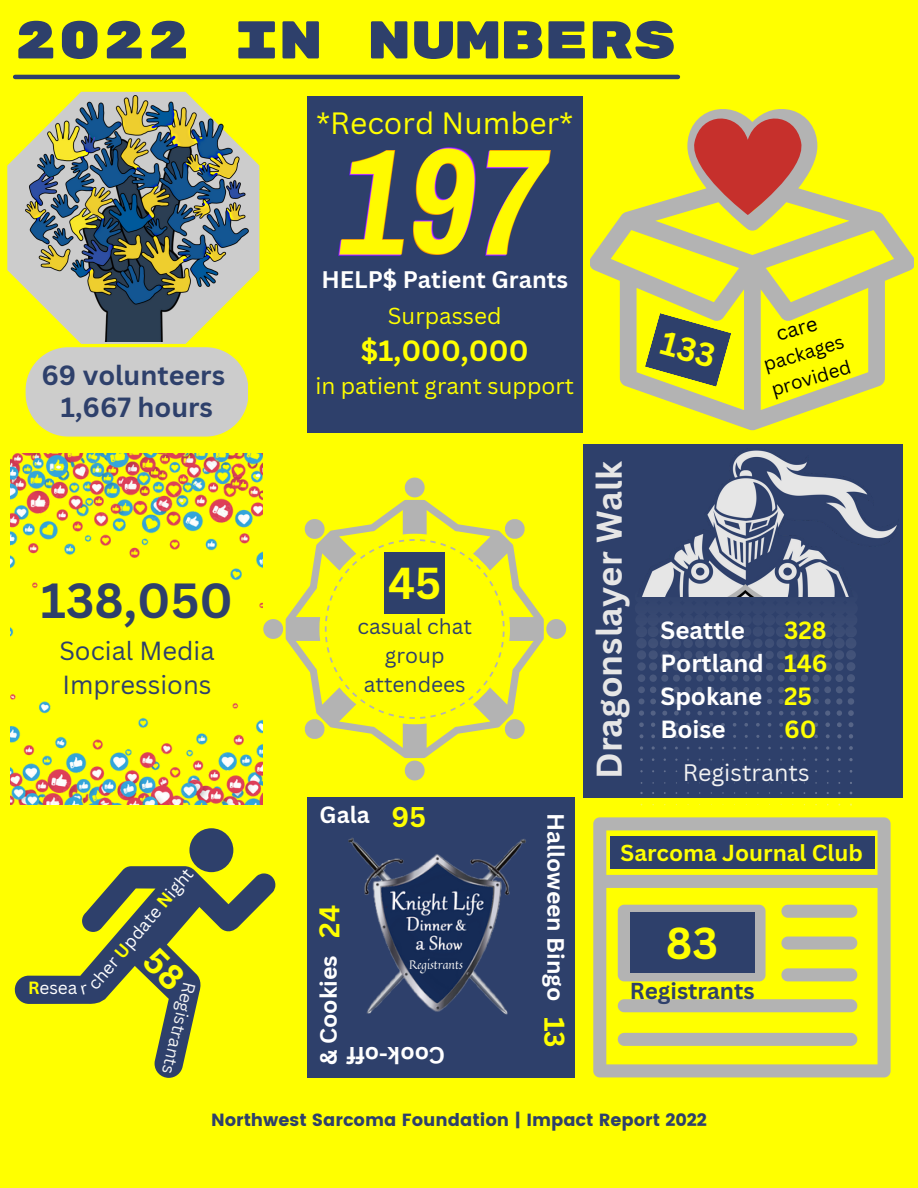
<style>
.page{position:relative;width:918px;height:1188px;background:#ff0}
.page>*{position:absolute;margin:0;border:0;box-sizing:border-box;transform-origin:0 0}
.t1{font:53.1px "Rubik Mono One";letter-spacing:-.015em;color:#2e406b}
.t2{font:700 48px "Canva Sans";color:#2e406b}
.t3{font:700 43.5px "Canva Sans";color:#ff0}
.t4{font:700 34.8px "Canva Sans";color:#e6e6e6}
.t5{font:30px "Canva Sans";color:#ff0}
.t6{font:700 28.5px "Canva Sans";color:#ff0}
.t7{font:700 27.75px "Canva Sans";color:#ff0}
.t8{font:700 27px "Canva Sans";color:#2e406b}
.t9{font:25.5px/34.8px "Canva Sans";color:#2e406b}
.t10{font:700 24.15px/32.8px "Canva Sans";color:#fff}
.t11{font:700 24.15px/32.8px "Canva Sans";color:#ff0}
.t12{font:700 23.4px "Canva Sans";color:#fff}
.t13{font:23.25px "Canva Sans";color:#f2f2f2}
.t14{font:700 22.95px "Canva Sans";color:#fff}
.t15{font:22.5px "Canva Sans";color:#ff0}
.t16{font:700 22.5px "Canva Sans";color:#ff0}
.t17{font:700 22.5px "Canva Sans";color:#2e406b}
.t18{font:21px "Canva Sans";color:#2e406b}
.t19{font:20.1px "Canva Sans";color:#000}
.t20{font:18.75px "Canva Sans";color:#000}
.t21{font:17.55px "Poppins";color:#2e406b}
.t22{font:17.25px "Canva Sans";color:#fff}
.t23{font:17.25px "Canva Sans";color:#f2f2f2}
.t24{font:12.15px "Quintessential";color:#f2f2f2}
.s1{font-weight:700;color:#ff0}
</style>
<div class="page">
<hr style="left:15px;top:75px;width:663px;height:4px;background:#2e406b">
<div style="left:583px;top:445px;width:319px;height:352px;background:#2e406b"></div>
<svg style="left:635px;top:621px;width:223px;height:184px"></svg>
<img style="left:642px;top:450px;width:255px;height:147px">
<svg style="left:7px;top:92px;width:252px;height:252px"></svg>
<svg style="left:286px;top:500px;width:258px;height:258px"></svg>
<svg style="left:405px;top:478px;width:20px;height:19px"></svg>
<svg style="left:405px;top:761px;width:20px;height:19px"></svg>
<svg style="left:263px;top:619px;width:20px;height:20px"></svg>
<svg style="left:546px;top:619px;width:20px;height:20px"></svg>
<svg style="left:304px;top:518px;width:222px;height:222px"></svg>
<div style="left:385px;top:552px;width:60px;height:62px;background:#2e406b"></div>
<svg style="left:591px;top:109px;width:322px;height:321px"></svg>
<svg style="left:689px;top:111px;width:118px;height:104px;background:#c57153"></svg>
<div style="left:189px;top:828px;width:44px;height:44px;background:#2e406b;border-radius:50%"></div>
<svg style="left:14px;top:866px;width:261px;height:212px"></svg>
<svg style="left:593px;top:818px;width:298px;height:259px"></svg>
<svg style="left:618px;top:905px;width:148px;height:76px;background:#adaeac"></svg>
<svg style="left:781px;top:905px;width:76px;height:13px"></svg>
<svg style="left:781px;top:937px;width:76px;height:13px"></svg>
<svg style="left:781px;top:968px;width:76px;height:13px"></svg>
<svg style="left:618px;top:999px;width:239px;height:13px;background:#b4b4ae"></svg>
<svg style="left:618px;top:1033px;width:239px;height:13px;background:#b4b4af"></svg>
<div style="left:610px;top:837px;width:265px;height:32px;background:#2e406b"></div>
<div style="left:630px;top:913px;width:124px;height:60px;background:#2e406b"></div>
<div style="left:307px;top:96px;width:276px;height:337px;background:#2e406b"></div>
<img style="left:338px;top:151px;width:66px;height:104px">
<img style="left:414px;top:148px;width:62px;height:107px">
<img style="left:486px;top:151px;width:65px;height:104px">
<img style="left:11px;top:453px;width:252px;height:351px">
<img style="left:26px;top:95px;width:222px;height:246px">
<svg style="left:26px;top:347px;width:222px;height:90px;background:#d0d0bb"></svg>
<div style="left:307px;top:797px;width:268px;height:281px;background:#2e406b"></div>
<img style="left:349px;top:837px;width:177px;height:178px">
<svg style="left:645px;top:313px;width:86px;height:74px"></svg>
<svg style="left:81px;top:984px;width:8px;height:10px"></svg>
<svg style="left:141px;top:946px;width:46px;height:46px"></svg>
<p class="t1" style="left:13px;top:9px;width:666px">2022 IN NUMBERS</p>
<p class="t5" style="left:316px;top:102px;width:259px">*Record Number*</p>
<h6 class="t8" style="left:41px;top:356px;width:185px">69 volunteers</h6>
<p class="t8" style="left:61px;top:388px;width:154px">1,667 hours</p>
<h6 class="t2" style="left:41px;top:567px;width:194px">138,050</h6>
<h6 class="t9" style="left:59px;top:632px;width:157px">Social Media<br>Impressions</h6>
<h6 class="t22" style="left:28px;top:976px;width:51px"><span class="s1">R</span>esea</h6>
<p class="t22" style="left:82px;top:980px;width:154px;rotate:-50deg">cher <span class="s1">U</span>pdate <span class="s1">N</span>ight</p>
<p class="t23" style="left:201px;top:985px;width:96px;rotate:103deg">Registrants</p>
<h3 class="t12" style="left:321px;top:263px;width:248px">HELP$ Patient Grants</h3>
<p class="t15" style="left:388px;top:299px;width:115px">Surpassed</p>
<p class="t6" style="left:361px;top:330px;width:169px">$1,000,000</p>
<p class="t15" style="left:315px;top:370px;width:260px">in patient grant support</p>
<h5 class="t19" style="left:772px;top:321px;width:44px;rotate:-16deg">care</h5>
<p class="t20" style="left:760px;top:352px;width:85px;rotate:-16deg">packages</p>
<p class="t20" style="left:768px;top:376px;width:83px;rotate:-16deg">provided</p>
<p class="t3" style="left:388px;top:553px;width:55px">45</p>
<h1 class="t18" style="left:357px;top:611px;width:116px">casual chat</h1>
<p class="t18" style="left:385px;top:640px;width:61px">group</p>
<p class="t18" style="left:364px;top:670px;width:104px">attendees</p>
<p class="t14" style="left:320px;top:799px;width:52px">Gala</p>
<p class="t7" style="left:392px;top:797px;width:36px">95</p>
<h6 class="t7" style="left:310px;top:938px;width:34px;rotate:-90deg">24</h6>
<p class="t14" style="left:312px;top:1065px;width:111px;rotate:-90deg">&amp; Cookies</p>
<h6 class="t24" style="left:409px;top:955px;width:55px">Registrants</h6>
<p class="t14" style="left:445px;top:1071px;width:100px;rotate:-180deg">C o o o-k ff</p>
<p class="t14" style="left:572px;top:813px;width:190px;rotate:90deg">Halloween Bingo</p>
<h6 class="t7" style="left:574px;top:1017px;width:33px;rotate:90deg">13</h6>
<p class="t4" style="left:585px;top:779px;width:319px;rotate:-90deg">Dragonslayer Walk</p>
<h2 class="t10" style="left:660px;top:613px;width:105px">Seattle<br>Portland<br>Spokane<br>Boise</h2>
<p class="t11" style="left:784px;top:613px;width:45px">328<br>146<br>25<br>60</p>
<h4 class="t13" style="left:683px;top:756px;width:128px">Registrants</h4>
<p class="t16" style="left:621px;top:837px;width:244px">Sarcoma Journal Club</p>
<p class="t3" style="left:666px;top:912px;width:54px">83</p>
<p class="t17" style="left:630px;top:975px;width:126px">Registrants</p>
<p class="t21" style="left:211px;top:1110px;width:497px">Northwest Sarcoma Foundation | Impact Report 2022</p>
</div>
